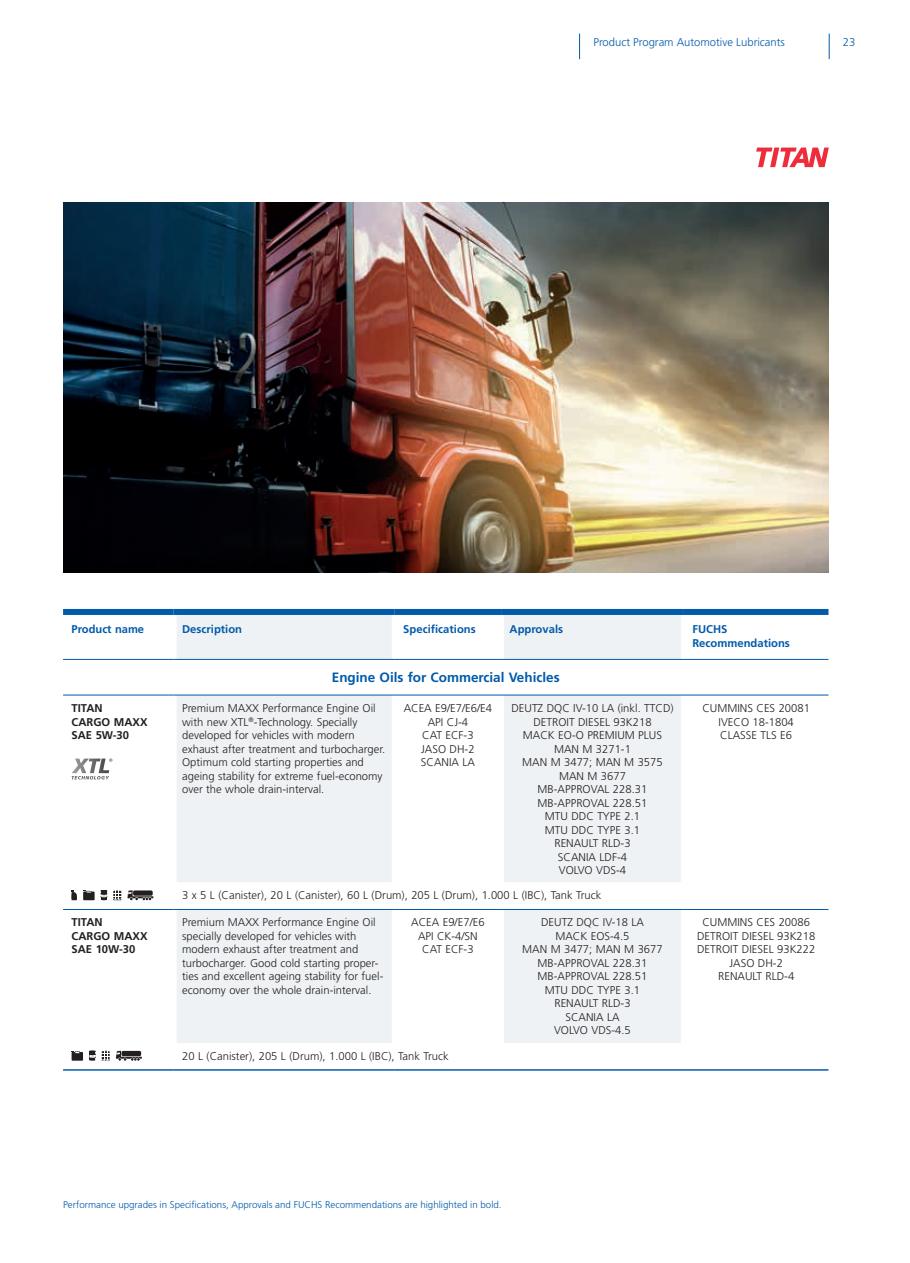
<style>
.page{position:relative;width:910px;height:1263px;background:#fff}
.page>*{position:absolute;margin:0;border:0;box-sizing:border-box;transform-origin:0 0}
.t1{font:700 13.5px "Frutiger LT Std";color:#015aaa}
.t2{font:300 11.25px/13.5px "Frutiger LT Std";color:#231f20;text-align:center}
.t3{font:700 11.25px/13.5px "Frutiger LT Std";color:#015aaa}
.t4{font:700 11.25px/13.5px "Frutiger LT Std";color:#231f20}
.t5{font:300 11.25px "Frutiger LT Std";color:#015aaa}
.t6{font:300 9.75px "Frutiger LT Std";color:#015aaa}
</style>
<div class="page">
<img style="left:63px;top:203px;width:765px;height:369px">
<svg style="left:174px;top:615px;width:510px;height:267px;fill:#eff2f4"></svg>
<svg style="left:177px;top:910px;width:504px;height:133px;fill:#eff2f4"></svg>
<div style="left:171px;top:615px;width:6px;height:44px;background:#fff"></div>
<div style="left:392px;top:615px;width:6px;height:44px;background:#fff"></div>
<div style="left:498px;top:615px;width:6px;height:44px;background:#fff"></div>
<div style="left:681px;top:615px;width:6px;height:44px;background:#fff"></div>
<div style="left:63px;top:609px;width:111px;height:6px;background:#015aaa"></div>
<div style="left:174px;top:609px;width:221px;height:6px;background:#015aaa"></div>
<div style="left:395px;top:609px;width:106px;height:6px;background:#015aaa"></div>
<div style="left:501px;top:609px;width:183px;height:6px;background:#015aaa"></div>
<div style="left:684px;top:609px;width:144px;height:6px;background:#015aaa"></div>
<div style="left:171px;top:695px;width:6px;height:187px;background:#fff"></div>
<div style="left:392px;top:695px;width:6px;height:187px;background:#fff"></div>
<div style="left:498px;top:695px;width:6px;height:187px;background:#fff"></div>
<div style="left:681px;top:695px;width:6px;height:187px;background:#fff"></div>
<div style="left:392px;top:910px;width:6px;height:133px;background:#fff"></div>
<div style="left:498px;top:910px;width:6px;height:133px;background:#fff"></div>
<hr style="left:63px;top:659px;width:111px;height:1px;background:#015aaa">
<hr style="left:174px;top:659px;width:221px;height:1px;background:#015aaa">
<hr style="left:395px;top:659px;width:106px;height:1px;background:#015aaa">
<hr style="left:501px;top:659px;width:183px;height:1px;background:#015aaa">
<hr style="left:684px;top:659px;width:144px;height:1px;background:#015aaa">
<hr style="left:63px;top:1069px;width:111px;height:2px;background:#015aaa">
<hr style="left:174px;top:1069px;width:221px;height:2px;background:#015aaa">
<hr style="left:395px;top:1069px;width:106px;height:2px;background:#015aaa">
<hr style="left:501px;top:1069px;width:183px;height:2px;background:#015aaa">
<hr style="left:684px;top:1069px;width:144px;height:2px;background:#015aaa">
<hr style="left:63px;top:695px;width:111px;height:1px;background:#015aaa">
<hr style="left:174px;top:695px;width:221px;height:1px;background:#015aaa">
<hr style="left:395px;top:695px;width:106px;height:1px;background:#015aaa">
<hr style="left:501px;top:695px;width:183px;height:1px;background:#015aaa">
<hr style="left:684px;top:695px;width:144px;height:1px;background:#015aaa">
<hr style="left:174px;top:909px;width:221px;height:1px;background:#015aaa">
<hr style="left:395px;top:909px;width:106px;height:1px;background:#015aaa">
<hr style="left:501px;top:909px;width:183px;height:1px;background:#015aaa">
<hr style="left:684px;top:909px;width:144px;height:1px;background:#015aaa">
<svg style="left:72px;top:758px;width:40px;height:21px"></svg>
<svg style="left:63px;top:890px;width:111px;height:180px"></svg>
<svg style="left:829px;top:34px;width:1px;height:25px"></svg>
<svg style="left:579px;top:34px;width:1px;height:25px"></svg>
<svg style="left:756px;top:148px;width:73px;height:19px"></svg>
<p class="t5" style="left:593px;top:36px;width:193px">Product Program Automotive Lubricants</p>
<p class="t5" style="left:843px;top:36px;width:14px">23</p>
<p class="t3" style="left:72px;top:622px;width:74px">Product name</p>
<p class="t3" style="left:182px;top:622px;width:61px">Description</p>
<p class="t3" style="left:403px;top:622px;width:74px">Specifications</p>
<p class="t3" style="left:510px;top:622px;width:55px">Approvals</p>
<p class="t3" style="left:692px;top:622px;width:99px">FUCHS<br>Recommendations</p>
<p class="t1" style="left:332px;top:670px;width:229px">Engine Oils for Commercial Vehicles</p>
<p class="t4" style="left:72px;top:701px;width:77px">TITAN<br>CARGO MAXX<br>SAE 5W-30</p>
<p class="t2" style="left:182px;top:701px;width:205px;text-align:left">Premium MAXX Performance Engine Oil with new XTL<sup>®</sup>-Technology. Specially developed for vehicles with modern exhaust after treatment and turbocharger.<br>Optimum cold starting properties and ageing stability for extreme fuel-economy over the whole drain-interval.</p>
<p class="t2" style="left:404px;top:701px;width:90px">ACEA E9/E7/E6/E4<br>API CJ-4<br>CAT ECF-3<br>JASO DH-2<br>SCANIA LA</p>
<p class="t2" style="left:511px;top:701px;width:164px">DEUTZ DQC IV-10 LA (inkl. TTCD)<br>DETROIT DIESEL 93K218<br>MACK EO-O PREMIUM PLUS<br>MAN M 3271-1<br>MAN M 3477; MAN M 3575<br>MAN M 3677<br>MB-APPROVAL 228.31<br>MB-APPROVAL 228.51<br>MTU DDC TYPE 2.1<br>MTU DDC TYPE 3.1<br>RENAULT RLD-3<br>SCANIA LDF-4<br>VOLVO VDS-4</p>
<p class="t2" style="left:702px;top:701px;width:109px">CUMMINS CES 20081<br>IVECO 18-1804<br>CLASSE TLS E6</p>
<p class="t2" style="left:182px;top:889px;width:421px">3 x 5 L (Canister), 20 L (Canister), 60 L (Drum), 205 L (Drum), 1.000 L (IBC), Tank Truck</p>
<p class="t4" style="left:72px;top:916px;width:77px">TITAN<br>CARGO MAXX<br>SAE 10W-30</p>
<p class="t2" style="left:182px;top:916px;width:203px;text-align:left">Premium MAXX Performance Engine Oil specially developed for vehicles with modern exhaust after treatment and turbocharger. Good cold starting proper&shy;ties and excellent ageing stability for fuel&shy;economy over the whole drain-interval.</p>
<p class="t2" style="left:411px;top:916px;width:75px">ACEA E9/E7/E6<br>API CK-4/SN<br>CAT ECF-3</p>
<p class="t2" style="left:522px;top:916px;width:142px">DEUTZ DQC IV-18 LA<br>MACK EOS-4.5<br>MAN M 3477; MAN M 3677<br>MB-APPROVAL 228.31<br>MB-APPROVAL 228.51<br>MTU DDC TYPE 3.1<br>RENAULT RLD-3<br>SCANIA LA<br>VOLVO VDS-4.5</p>
<p class="t2" style="left:697px;top:916px;width:120px">CUMMINS CES 20086<br>DETROIT DIESEL 93K218<br>DETROIT DIESEL 93K222<br>JASO DH-2<br>RENAULT RLD-4</p>
<p class="t2" style="left:182px;top:1049px;width:268px">20 L (Canister), 205 L (Drum), 1.000 L (IBC), Tank Truck</p>
<p class="t6" style="left:63px;top:1199px;width:440px">Performance upgrades in Specifications, Approvals and FUCHS Recommendations are highlighted in bold.</p>
</div>
